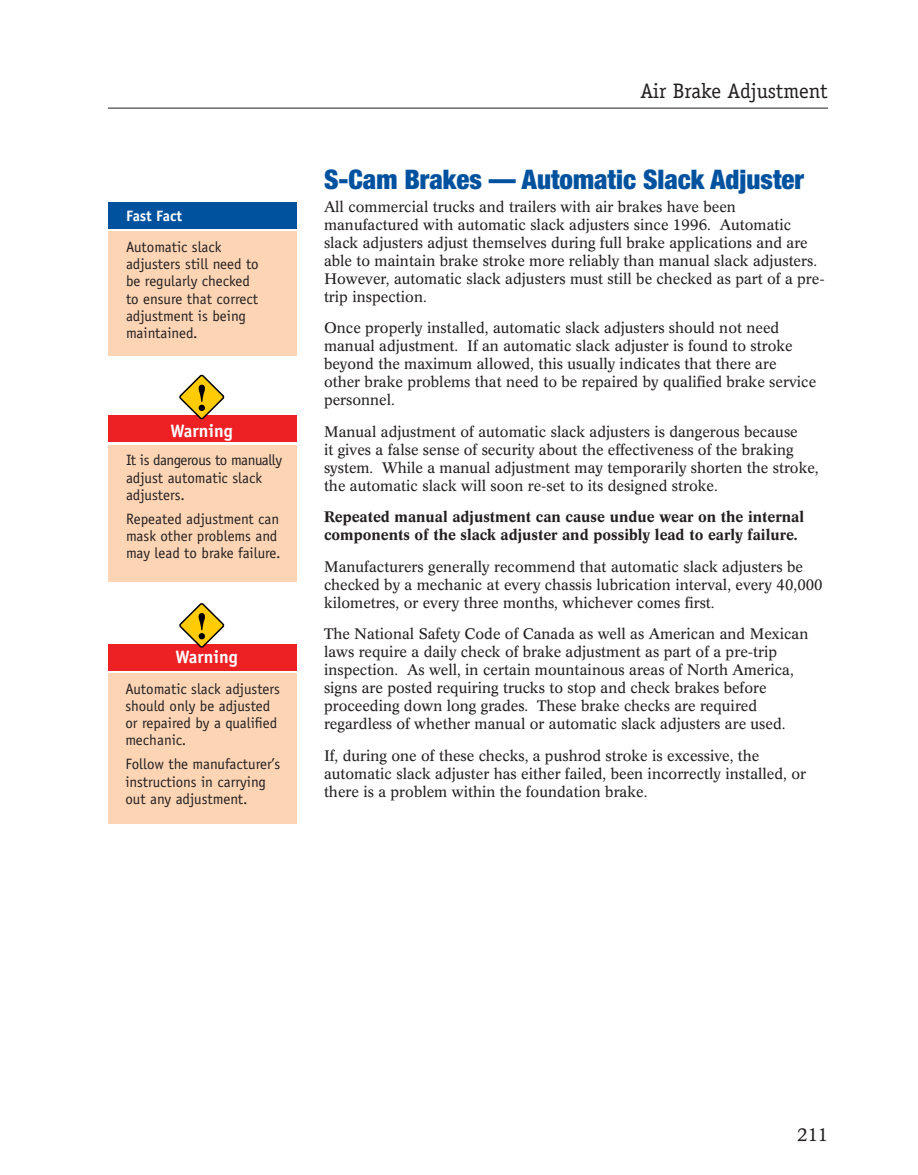
<style>
.page{position:relative;width:918px;height:1175px;background:#fff}
.page>*{position:absolute;margin:0;border:0;box-sizing:border-box;transform-origin:0 0}
.t1{font:900 condensed 27px "Helvetica Neue";color:#00529f}
.t2{font:21px "Officina Serif";color:#231f20}
.t3{font:700 18px "Officina Sans";color:#fff}
.t4{font:18px "Concorde BE";color:#231f20}
.t5{font:15px/18px "Concorde BE";color:#231f20}
.t6{font:15px/17.2px "Officina Sans";color:#231f20}
.t7{font:500 15px/18px "Concorde BE";color:#231f20}
.t8{font:700 15px "Officina Sans";color:#fff}
</style>
<div class="page">
<div style="left:108px;top:231px;width:189px;height:125px;background:#fdd5b5"></div>
<div style="left:108px;top:202px;width:189px;height:26px;background:#00529f"></div>
<div style="left:108px;top:644px;width:189px;height:27px;background:#ed2024"></div>
<div style="left:108px;top:673px;width:189px;height:150px;background:#fdd5b5"></div>
<svg style="left:179px;top:603px;width:46px;height:45px"></svg>
<div style="left:108px;top:415px;width:189px;height:27px;background:#ed2024"></div>
<div style="left:108px;top:444px;width:189px;height:137px;background:#fdd5b5"></div>
<hr style="left:108px;top:108px;width:720px;height:1px;background:#231f20">
<svg style="left:179px;top:374px;width:46px;height:46px"></svg>
<p class="t8" style="left:126px;top:210px;width:58px">Fast Fact</p>
<p class="t6" style="left:126px;top:239px;width:134px">Automatic slack adjusters still need to be regularly checked to ensure that correct adjustment is being maintained.</p>
<p class="t3" style="left:171px;top:424px;width:64px">Warning</p>
<p class="t6" style="left:126px;top:453px;width:158px">It is dangerous to manually adjust automatic slack adjusters.</p>
<p class="t6" style="left:126px;top:511px;width:156px">Repeated adjustment can mask other problems and may lead to brake failure.</p>
<p class="t3" style="left:176px;top:649px;width:64px">Warning</p>
<p class="t6" style="left:125px;top:681px;width:156px">Automatic slack adjusters should only be adjusted or repaired by a qualified mechanic.</p>
<p class="t6" style="left:125px;top:757px;width:157px">Follow the manufacturer’s instructions in carrying out any adjustment.</p>
<h2 class="t2" style="left:640px;top:83px;width:189px">Air Brake Adjustment</h2>
<h1 class="t1" style="left:324px;top:170px;width:482px">S-Cam Brakes — Automatic Slack Adjuster</h1>
<p class="t5" style="left:324px;top:199px;width:502px">All commercial trucks and trailers with air brakes have been manufactured with automatic slack adjusters since 1996. Automatic slack adjusters adjust themselves during full brake applications and are able to maintain brake stroke more reliably than manual slack adjusters.<br>However, automatic slack adjusters must still be checked as part of a pre&shy;trip inspection.</p>
<p class="t5" style="left:324px;top:320px;width:494px">Once properly installed, automatic slack adjusters should not need manual adjustment. If an automatic slack adjuster is found to stroke beyond the maximum allowed, this usually indicates that there are other brake problems that need to be repaired by qualified brake service personnel.</p>
<p class="t5" style="left:324px;top:424px;width:496px">Manual adjustment of automatic slack adjusters is dangerous because<br>it gives a false sense of security about the effectiveness of the braking system. While a manual adjustment may temporarily shorten the stroke, the automatic slack will soon re-set to its designed stroke.</p>
<p class="t7" style="left:324px;top:509px;width:482px">Repeated manual adjustment can cause undue wear on the internal components of the slack adjuster and possibly lead to early failure.</p>
<p class="t5" style="left:324px;top:559px;width:500px">Manufacturers generally recommend that automatic slack adjusters be checked by a mechanic at every chassis lubrication interval, every 40,000 kilometres, or every three months, whichever comes first.</p>
<p class="t5" style="left:324px;top:626px;width:486px">The National Safety Code of Canada as well as American and Mexican laws require a daily check of brake adjustment as part of a pre-trip inspection. As well, in certain mountainous areas of North America, signs are posted requiring trucks to stop and check brakes before proceeding down long grades. These brake checks are required regardless of whether manual or automatic slack adjusters are used.</p>
<p class="t5" style="left:324px;top:748px;width:484px">If, during one of these checks, a pushrod stroke is excessive, the automatic slack adjuster has either failed, been incorrectly installed, or there is a problem within the foundation brake.</p>
<p class="t4" style="left:798px;top:1127px;width:32px">211</p>
</div>
